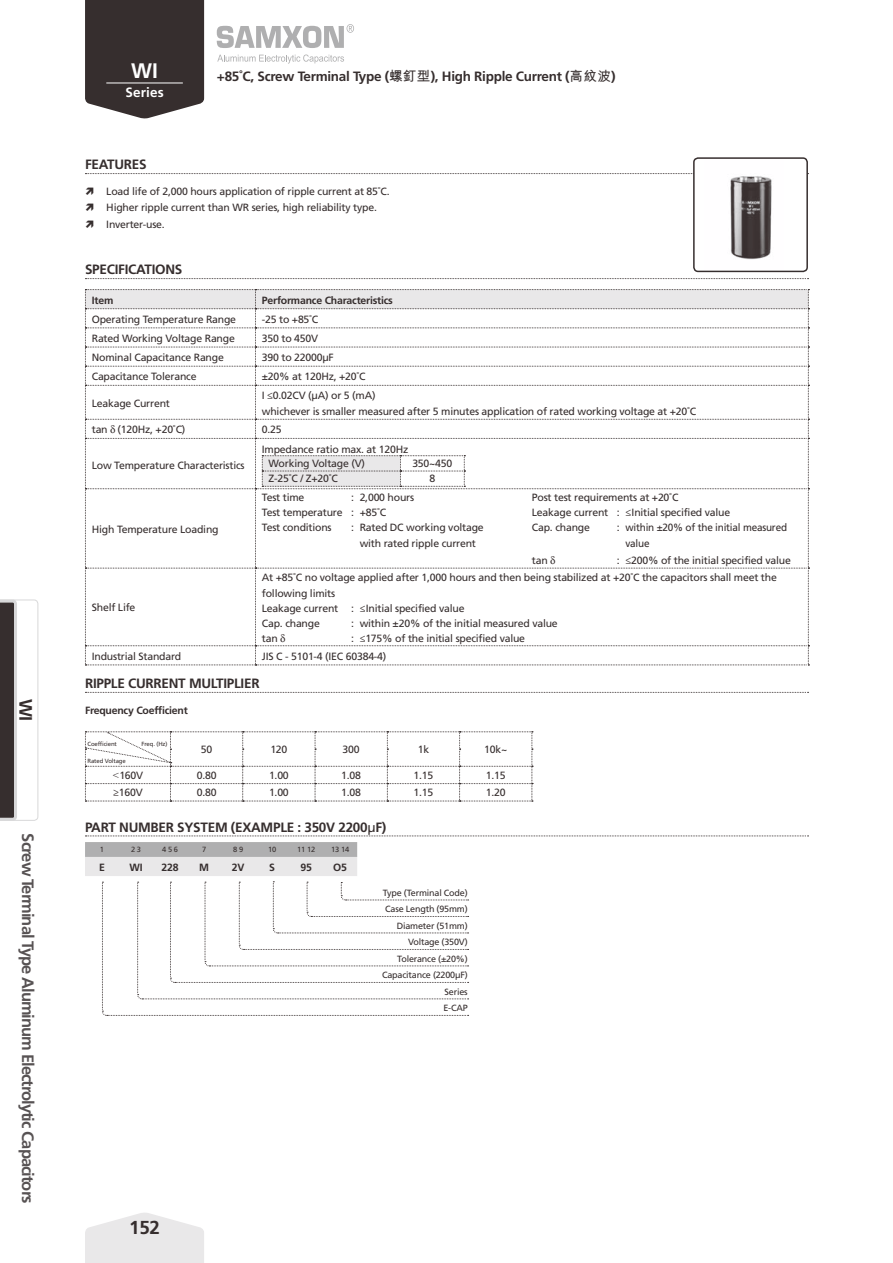
<style>
.page{position:relative;width:893px;height:1263px;background:#fff}
.page>*{position:absolute;margin:0;border:0;box-sizing:border-box;transform-origin:0 0}
.t1{font:700 21px "Frutiger LT Std";color:#fff}
.t2{font:700 18.75px "Frutiger LT Std";color:#362e2e}
.t3{font:700 18px "Frutiger LT Std";color:#362e2e}
.t4{font:700 16.5px "Frutiger LT Std";letter-spacing:-.055em;color:#575253}
.t5{font:700 13.5px "Frutiger LT Std";letter-spacing:-.02em;color:#362e2e}
.t6{font:700 13.5px "Frutiger LT Std";letter-spacing:.01em;color:#fff}
.t7{font:10.5px/16.5px "Frutiger LT Std";letter-spacing:-.02em;color:#362e2e}
.t8{font:10.5px/16.5px "Frutiger LT Std";letter-spacing:-.02em;color:#362e2e;scale:.95 1}
.t9{font:700 10.5px "Frutiger LT Std";letter-spacing:-.02em;color:#362e2e}
.t10{font:9px/16.5px "Frutiger LT Std";letter-spacing:-.02em;color:#362e2e;text-align:right}
.t11{font:7.5px "Frutiger LT Std";letter-spacing:-.02em;color:#362e2e}
.t12{font:6px "Frutiger LT Std";letter-spacing:-.02em;color:#362e2e}
.s1{font-family:"M Hei HK Bold B5 pc H";font-weight:400}
.s2{font-family:"M Hei HK Light B5 pc H"}
.s3{font-weight:400}
</style>
<div class="page">
<svg style="left:85px;top:0;width:119px;height:119px;background:#443d3d"></svg>
<svg style="left:85px;top:1213px;width:119px;height:50px"></svg>
<hr style="left:106px;top:83px;width:77px;height:1px;background:#fff">
<svg style="left:217px;top:55px;width:127px;height:9px"></svg>
<svg style="left:217px;top:24px;width:137px;height:24px"></svg>
<svg style="left:0;top:600px;width:38px;height:221px"></svg>
<svg style="left:85px;top:173px;width:608px;height:1px"></svg>
<svg style="left:85px;top:278px;width:723px;height:1px"></svg>
<svg style="left:85px;top:692px;width:723px;height:1px"></svg>
<svg style="left:85px;top:835px;width:723px;height:1px"></svg>
<svg style="left:85px;top:842px;width:384px;height:174px"></svg>
<svg style="left:85px;top:731px;width:448px;height:71px"></svg>
<img style="left:730px;top:176px;width:42px;height:84px">
<div style="left:693px;top:157px;width:115px;height:115px;border:2px solid #362e2e;border-radius:4px"></div>
<svg style="left:85px;top:289px;width:724px;height:376px"></svg>
<h3 class="t3" style="left:33px;top:699px;width:24px;rotate:90deg">WI</h3>
<h3 class="t4" style="left:35px;top:833px;width:371px;rotate:90deg">Screw Terminal Type Aluminum Electrolytic Capacitors</h3>
<h1 class="t1" style="left:131px;top:63px;width:28px">WI</h1>
<p class="t6" style="left:125px;top:87px;width:40px">Series</p>
<p class="t5" style="left:217px;top:71px;width:400px">+85˚C, Screw Terminal Type (<span class="s1">螺釘型</span>), High Ripple Current (<span class="s1">高紋波</span>)</p>
<p class="t5" style="left:85px;top:159px;width:63px">FEATURES</p>
<p class="t7" style="left:106px;top:184px;width:285px">Load life of 2,000 hours application of ripple current at 85˚C.<br>Higher ripple current than WR series, high reliability type.<br>Inverter-use.</p>
<p class="t5" style="left:85px;top:264px;width:99px">SPECIFICATIONS</p>
<p class="t9" style="left:92px;top:296px;width:23px">Item</p>
<p class="t9" style="left:262px;top:296px;width:133px">Performance Characteristics</p>
<p class="t7" style="left:92px;top:312px;width:146px">Operating Temperature Range</p>
<p class="t7" style="left:262px;top:312px;width:58px">-25 to +85˚C</p>
<p class="t7" style="left:92px;top:331px;width:145px">Rated Working Voltage Range</p>
<p class="t7" style="left:262px;top:331px;width:58px">350 to 450V</p>
<p class="t7" style="left:92px;top:350px;width:134px">Nominal Capacitance Range</p>
<p class="t7" style="left:262px;top:350px;width:73px">390 to 22000μF</p>
<p class="t7" style="left:92px;top:369px;width:106px">Capacitance Tolerance</p>
<p class="t7" style="left:262px;top:369px;width:105px">±20% at 120Hz, +20˚C</p>
<p class="t7" style="left:92px;top:396px;width:80px">Leakage Current</p>
<p class="t7" style="left:262px;top:388px;width:436px">I ≤0.02CV (μA) or 5 (mA)<br>whichever is smaller measured after 5 minutes application of rated working voltage at +20˚C</p>
<p class="t7" style="left:92px;top:422px;width:95px">tan (120Hz, +20˚C)</p>
<p class="t7" style="left:262px;top:422px;width:21px">0.25</p>
<p class="t7" style="left:92px;top:458px;width:154px">Low Temperature Characteristics</p>
<p class="t7" style="left:269px;top:442px;width:141px;line-height:14.4px;text-indent:-7px">Impedance ratio max. at 120Hz<br>Working Voltage (V)</p>
<p class="t7" style="left:412px;top:456px;width:42px">350~450</p>
<p class="t7" style="left:92px;top:521px;width:128px">High Temperature Loading</p>
<p class="t7" style="left:92px;top:600px;width:45px">Shelf Life</p>
<p class="t7" style="left:269px;top:471px;width:71px">Z-25˚C / Z+20˚C</p>
<p class="t7" style="left:429px;top:471px;width:7px">8</p>
<p class="t7" style="left:262px;top:490px;width:44px">Test time</p>
<p class="t7" style="left:351px;top:490px;width:65px">: 2,000 hours</p>
<p class="t7" style="left:532px;top:490px;width:148px">Post test requirements at +20˚C</p>
<p class="t7" style="left:262px;top:505px;width:126px">Test temperature : +85˚C</p>
<p class="t7" style="left:532px;top:505px;width:200px">Leakage current : ≤Initial specified value</p>
<p class="t7" style="left:262px;top:520px;width:71px">Test conditions</p>
<p class="t7" style="left:351px;top:520px;width:134px;text-align:center">: Rated DC working voltage with rated ripple current</p>
<p class="t7" style="left:532px;top:520px;width:59px">Cap. change</p>
<p class="t7" style="left:532px;top:553px;width:17px">tan</p>
<p class="t8" style="left:625px;top:520px;width:176px">within ±20% of the initial measured value<br>≤200% of the initial specified value</p>
<p class="t7" style="left:617px;top:520px;width:4px">:</p>
<p class="t7" style="left:617px;top:553px;width:4px">:</p>
<p class="t7" style="left:262px;top:569px;width:516px">At +85˚C no voltage applied after 1,000 hours and then being stabilized at +20˚C the capacitors shall meet the following limits</p>
<p class="t7" style="left:262px;top:602px;width:204px;line-height:14.9px">Leakage current : ≤Initial specified value<br>Cap. change</p>
<p class="t7" style="left:351px;top:616px;width:208px">: within ±20% of the initial measured value</p>
<p class="t7" style="left:262px;top:631px;width:17px">tan</p>
<p class="t7" style="left:351px;top:631px;width:175px">: ≤175% of the initial specified value</p>
<p class="t7" style="left:92px;top:649px;width:91px">Industrial Standard</p>
<p class="t7" style="left:262px;top:649px;width:126px">JIS C - 5101-4 (IEC 60384-4)</p>
<p class="t5" style="left:85px;top:678px;width:176px">RIPPLE CURRENT MULTIPLIER</p>
<p class="t9" style="left:85px;top:706px;width:104px">Frequency Coefficient</p>
<p class="t12" style="left:88px;top:742px;width:31px">Coefficient</p>
<p class="t12" style="left:142px;top:742px;width:27px">Freq. (Hz)</p>
<p class="t7" style="left:201px;top:742px;width:13px">50</p>
<p class="t7" style="left:270px;top:742px;width:19px">120</p>
<p class="t7" style="left:343px;top:742px;width:19px">300</p>
<p class="t7" style="left:418px;top:742px;width:13px">1k</p>
<p class="t7" style="left:484px;top:742px;width:25px">10k~</p>
<p class="t12" style="left:88px;top:759px;width:40px">Rated Voltage</p>
<p class="t7" style="left:113px;top:768px;width:32px"><span class="s2">&lt;</span>160V</p>
<p class="t7" style="left:197px;top:768px;width:21px">0.80</p>
<p class="t7" style="left:269px;top:768px;width:21px">1.00</p>
<p class="t7" style="left:341px;top:768px;width:21px">1.08</p>
<p class="t7" style="left:414px;top:768px;width:21px">1.15</p>
<p class="t7" style="left:486px;top:768px;width:21px">1.15</p>
<p class="t7" style="left:113px;top:785px;width:31px">≥160V</p>
<p class="t7" style="left:197px;top:785px;width:21px">0.80</p>
<p class="t7" style="left:269px;top:785px;width:21px">1.00</p>
<p class="t7" style="left:341px;top:785px;width:21px">1.08</p>
<p class="t7" style="left:414px;top:785px;width:21px">1.15</p>
<p class="t7" style="left:486px;top:785px;width:21px">1.20</p>
<p class="t5" style="left:85px;top:822px;width:303px">PART NUMBER SYSTEM (EXAMPLE : 350V 2200<span class="s3">μ</span>F)</p>
<p class="t11" style="left:100px;top:847px;width:6px">1</p>
<p class="t11" style="left:131px;top:847px;width:12px">2 3</p>
<p class="t11" style="left:162px;top:847px;width:18px">4 5 6</p>
<p class="t11" style="left:202px;top:847px;width:6px">7</p>
<p class="t11" style="left:233px;top:847px;width:12px">8 9</p>
<p class="t11" style="left:268px;top:847px;width:10px">10</p>
<p class="t11" style="left:297px;top:847px;width:20px">11 12</p>
<p class="t11" style="left:331px;top:847px;width:20px">13 14</p>
<p class="t9" style="left:99px;top:863px;width:7px">E</p>
<p class="t9" style="left:129px;top:863px;width:15px">WI</p>
<p class="t9" style="left:162px;top:863px;width:19px">228</p>
<p class="t9" style="left:199px;top:863px;width:11px">M</p>
<p class="t9" style="left:232px;top:863px;width:14px">2V</p>
<p class="t9" style="left:269px;top:863px;width:7px">S</p>
<p class="t9" style="left:300px;top:863px;width:13px">95</p>
<p class="t9" style="left:333px;top:863px;width:15px">O5</p>
<p class="t10" style="left:382px;top:885px;width:87px">Type (Terminal Code)<br>Case Length (95mm)<br>Diameter (51mm)<br>Voltage (350V)<br>Tolerance (±20%)<br>Capacitance (2200μF)<br>Series<br>E-CAP</p>
<h2 class="t2" style="left:129px;top:1220px;width:32px">152</h2>
</div>
